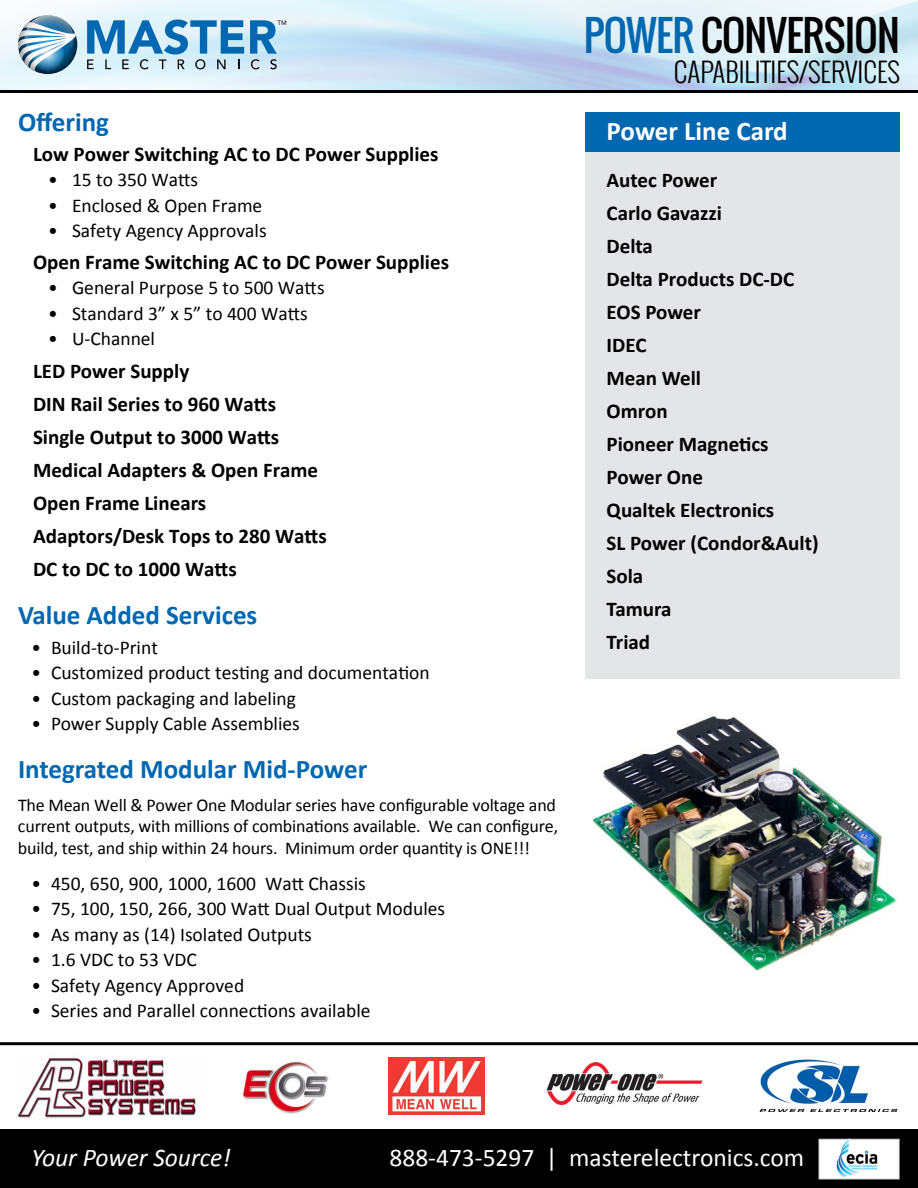
<style>
.page{position:relative;width:918px;height:1188px;background:#fff}
.page>*{position:absolute;margin:0;border:0;box-sizing:border-box;transform-origin:0 0}
.t1{font:40.5px "Oswald";letter-spacing:-.02em;color:#000}
.t2{font:700 27px "Calibri";color:#0067b1}
.t3{font:300 27px "Oswald";color:#000}
.t4{font:700 27px "Calibri";color:#fff}
.t5{font:25.5px "Calibri";color:#fff}
.t6{font:italic 25.5px "Calibri";color:#fff}
.t7{font:700 21px/33px "Calibri";color:#000}
.t8{font:19.5px "Calibri";color:#000}
.t9{font:18px/21.6px "Calibri";letter-spacing:-.01em;color:#000;text-align:justify}
.s1{color:#0067b1}
</style>
<div class="page">
<div style="left:0;top:1130px;width:918px;height:58px;background:#000"></div>
<img style="left:0;top:0;width:918px;height:90px">
<svg style="left:24px;top:15px;width:50px;height:7px"></svg>
<svg style="left:29px;top:72px;width:38px;height:1px"></svg>
<svg style="left:18px;top:22px;width:58px;height:50px"></svg>
<svg style="left:87px;top:19px;width:157px;height:50px;background:#85b7d7"></svg>
<svg style="left:250px;top:20px;width:36px;height:49px;background:#80b3d5"></svg>
<div style="left:819px;top:1139px;width:80px;height:40px;background:#fff;border:1px solid #d1d3d4"></div>
<img style="left:836px;top:1139px;width:44px;height:37px">
<img style="left:17px;top:1058px;width:179px;height:60px">
<img style="left:388px;top:1057px;width:97px;height:57px">
<img style="left:546px;top:1061px;width:157px;height:45px">
<img style="left:242px;top:1061px;width:87px;height:53px">
<img style="left:759px;top:1059px;width:139px;height:53px">
<img style="left:592px;top:716px;width:305px;height:255px">
<hr style="left:0;top:1042px;width:918px;height:3px;background:#000">
<div style="left:585px;top:116px;width:315px;height:563px;background:#e4e5e6"></div>
<hr style="left:0;top:90px;width:918px;height:3px;background:#000">
<div style="left:585px;top:112px;width:315px;height:40px;background:#0067b1"></div>
<h2 class="t2" style="left:18px;top:105px;width:93px">Offering</h2>
<p class="t7" style="left:33px;top:137px;width:407px">Low Power Switching AC to DC Power Supplies</p>
<p class="t8" style="left:48px;top:168px;width:152px">• 15 to 350 Watts</p>
<p class="t8" style="left:48px;top:193px;width:216px">• Enclosed &amp; Open Frame</p>
<p class="t8" style="left:48px;top:219px;width:220px">• Safety Agency Approvals</p>
<p class="t7" style="left:33px;top:245px;width:418px">Open Frame Switching AC to DC Power Supplies</p>
<p class="t8" style="left:48px;top:276px;width:278px">• General Purpose 5 to 500 Watts</p>
<p class="t8" style="left:48px;top:301px;width:261px">• Standard 3” x 5” to 400 Watts</p>
<p class="t8" style="left:48px;top:327px;width:109px">• U-Channel</p>
<p class="t7" style="left:33px;top:355px;width:295px">LED Power Supply<br>DIN Rail Series to 960 Watts<br>Single Output to 3000 Watts<br>Medical Adapters &amp; Open Frame<br>Open Frame Linears<br>Adaptors/Desk Tops to 280 Watts<br>DC to DC to 1000 Watts</p>
<h2 class="t2" style="left:18px;top:598px;width:241px">Value Added Services</h2>
<p class="t8" style="left:32px;top:635px;width:128px">• Build-to-Print</p>
<p class="t8" style="left:32px;top:661px;width:400px">• Customized product testing and documentation</p>
<p class="t8" style="left:32px;top:686px;width:266px">• Custom packaging and labeling</p>
<p class="t8" style="left:32px;top:712px;width:270px">• Power Supply Cable Assemblies</p>
<h2 class="t2" style="left:18px;top:752px;width:351px">Integrated Modular Mid-Power</h2>
<p class="t9" style="left:18px;top:794px;width:542px">The Mean Well &amp; Power One Modular series have configurable voltage and current outputs, with millions of combinations available. We can configure, build, test, and ship within 24 hours. Minimum order quantity is ONE!!!</p>
<p class="t8" style="left:32px;top:871px;width:336px">• 450, 650, 900, 1000, 1600 Watt Chassis</p>
<p class="t8" style="left:32px;top:897px;width:415px">• 75, 100, 150, 266, 300 Watt Dual Output Modules</p>
<p class="t8" style="left:32px;top:922px;width:282px">• As many as (14) Isolated Outputs</p>
<p class="t8" style="left:32px;top:948px;width:167px">• 1.6 VDC to 53 VDC</p>
<p class="t8" style="left:32px;top:973px;width:214px">• Safety Agency Approved</p>
<p class="t8" style="left:32px;top:999px;width:341px">• Series and Parallel connections available</p>
<h1 class="t1" style="left:584px;top:5px;width:318px"><span class="s1">POWER</span> CONVERSION</h1>
<h2 class="t3" style="left:674px;top:52px;width:228px">CAPABILITIES/SERVICES</h2>
<h2 class="t4" style="left:607px;top:114px;width:183px">Power Line Card</h2>
<p class="t7" style="left:607px;top:163px;width:213px">Autec Power<br>Carlo Gavazzi<br>Delta<br>Delta Products DC-DC<br>EOS Power<br>IDEC<br>Mean Well<br>Omron<br>Pioneer Magnetics<br>Power One<br>Qualtek Electronics<br>SL Power (Condor&amp;Ault)<br>Sola<br>Tamura<br>Triad</p>
<h3 class="t6" style="left:32px;top:1140px;width:201px">Your Power Source!</h3>
<h3 class="t5" style="left:390px;top:1141px;width:416px">888-473-5297 | masterelectronics.com</h3>
</div>
